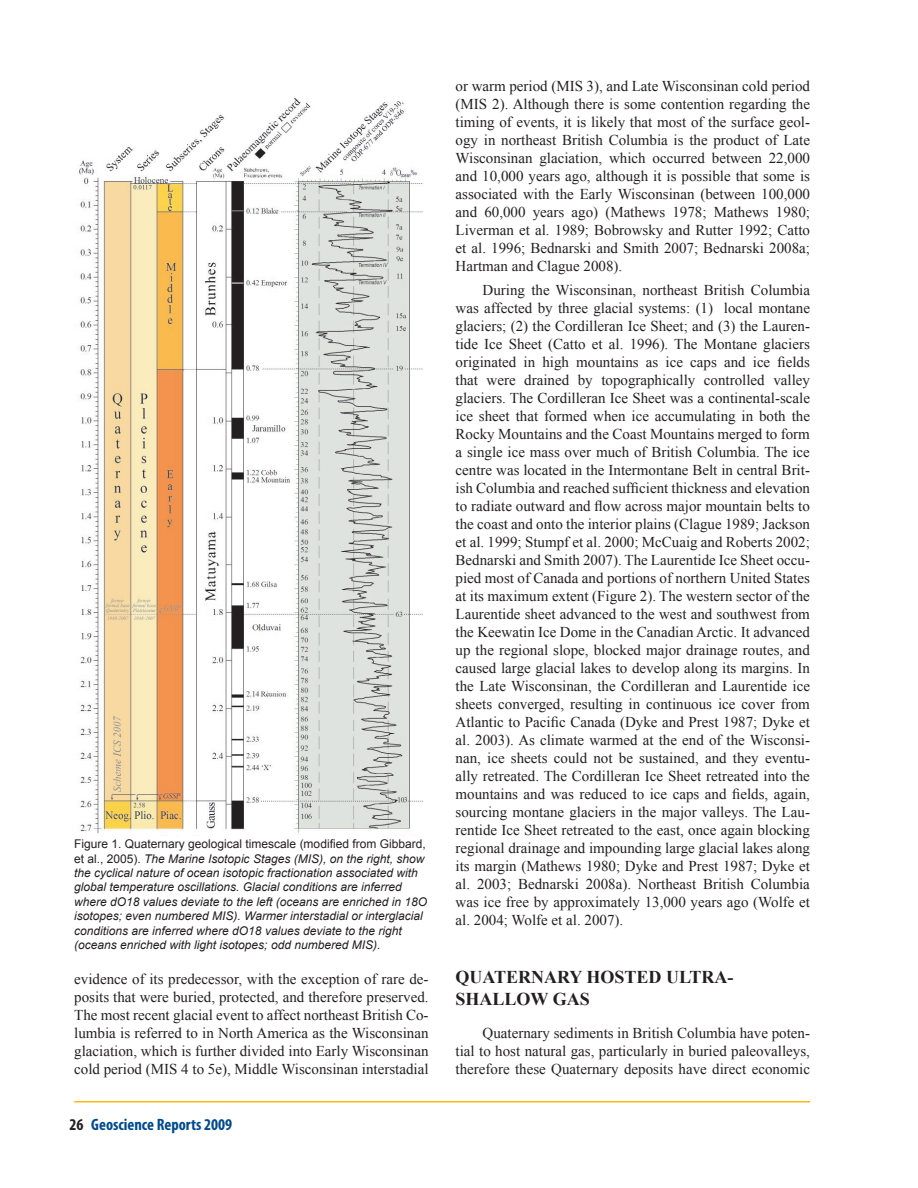
<style>
.page{position:relative;width:918px;height:1188px;background:#fff}
.page>*{position:absolute;margin:0;border:0;box-sizing:border-box;transform-origin:0 0}
.Heading_1{font:700 18px/21.6px "Times New Roman";color:#231f20}
.t1{font:700 condensed 16.5px "Myriad Pro";color:#004a8d}
.Body_Text{font:15px/18px "Times New Roman";color:#231f20;text-align:justify}
.Figure_Caption{font:italic 12px/14.4px "Arial";color:#231f20}
.s1{font-style:normal}
.s2{color:#231f20}
</style>
<div class="page">
<hr style="left:74px;top:1101px;width:736px;height:1px;background:#fcb814">
<img style="left:79px;top:97px;width:344px;height:736px">
<p class="Figure_Caption" style="left:74px;top:837px;width:354px"><span class="s1">Figure 1. Quaternary geological timescale (modified from Gibbard, et al., 2005).</span> The Marine Isotopic Stages (MIS), on the right, show the cyclical nature of ocean isotopic fractionation associated with global temperature oscillations. Glacial conditions are inferred where dO18 values deviate to the left (oceans are enriched in 18O isotopes; even numbered MIS). Warmer interstadial or interglacial conditions are inferred where dO18 values deviate to the right (oceans enriched with light isotopes; odd numbered MIS).</p>
<p class="Body_Text" style="left:74px;top:970px;width:356px">evidence of its predecessor, with the exception of rare de&shy;posits that were buried, protected, and therefore preserved.<br>The most recent glacial event to affect northeast British Co&shy;lumbia is referred to in North America as the Wisconsinan glaciation, which is further divided into Early Wisconsinan cold period (MIS 4 to 5e), Middle Wisconsinan interstadial</p>
<p class="t1" style="left:69px;top:1114px;width:164px"><span class="s2">26</span> Geoscience Reports 2009</p>
<p class="Body_Text" style="left:456px;top:77px;width:356px">or warm period (MIS 3), and Late Wisconsinan cold period (MIS 2). Although there is some contention regarding the timing of events, it is likely that most of the surface geol&shy;ogy in northeast British Columbia is the product of Late Wisconsinan glaciation, which occurred between 22,000 and 10,000 years ago, although it is possible that some is associated with the Early Wisconsinan (between 100,000 and 60,000 years ago) (Mathews 1978; Mathews 1980; Liverman et al. 1989; Bobrowsky and Rutter 1992; Catto et al. 1996; Bednarski and Smith 2007; Bednarski 2008a; Hartman and Clague 2008).</p>
<p class="Body_Text" style="left:456px;top:281px;width:356px;text-indent:27px">During the Wisconsinan, northeast British Columbia was affected by three glacial systems: (1) local montane glaciers; (2) the Cordilleran Ice Sheet; and (3) the Lauren&shy;tide Ice Sheet (Catto et al. 1996). The Montane glaciers originated in high mountains as ice caps and ice fields that were drained by topographically controlled valley glaciers. The Cordilleran Ice Sheet was a continental-scale ice sheet that formed when ice accumulating in both the Rocky Mountains and the Coast Mountains merged to form a single ice mass over much of British Columbia. The ice centre was located in the Intermontane Belt in central Brit&shy;ish Columbia and reached sufficient thickness and elevation to radiate outward and flow across major mountain belts to the coast and onto the interior plains (Clague 1989; Jackson et al. 1999; Stumpf et al. 2000; McCuaig and Roberts 2002; Bednarski and Smith 2007). The Laurentide Ice Sheet occu&shy;pied most of Canada and portions of northern United States at its maximum extent (Figure 2). The western sector of the Laurentide sheet advanced to the west and southwest from the Keewatin Ice Dome in the Canadian Arctic. It advanced up the regional slope, blocked major drainage routes, and caused large glacial lakes to develop along its margins. In the Late Wisconsinan, the Cordilleran and Laurentide ice sheets converged, resulting in continuous ice cover from Atlantic to Pacific Canada (Dyke and Prest 1987; Dyke et al. 2003). As climate warmed at the end of the Wisconsi&shy;nan, ice sheets could not be sustained, and they eventu&shy;ally retreated. The Cordilleran Ice Sheet retreated into the mountains and was reduced to ice caps and fields, again, sourcing montane glaciers in the major valleys. The Lau&shy;rentide Ice Sheet retreated to the east, once again blocking regional drainage and impounding large glacial lakes along its margin (Mathews 1980; Dyke and Prest 1987; Dyke et al. 2003; Bednarski 2008a). Northeast British Columbia was ice free by approximately 13,000 years ago (Wolfe et al. 2004; Wolfe et al. 2007).</p>
<p class="Heading_1" style="left:456px;top:966px;width:279px">QUATERNARY HOSTED ULTRA-<br>SHALLOW GAS</p>
<p class="Body_Text" style="left:456px;top:1023px;width:356px;text-indent:27px">Quaternary sediments in British Columbia have poten&shy;tial to host natural gas, particularly in buried paleovalleys, therefore these Quaternary deposits have direct economic</p>
</div>
